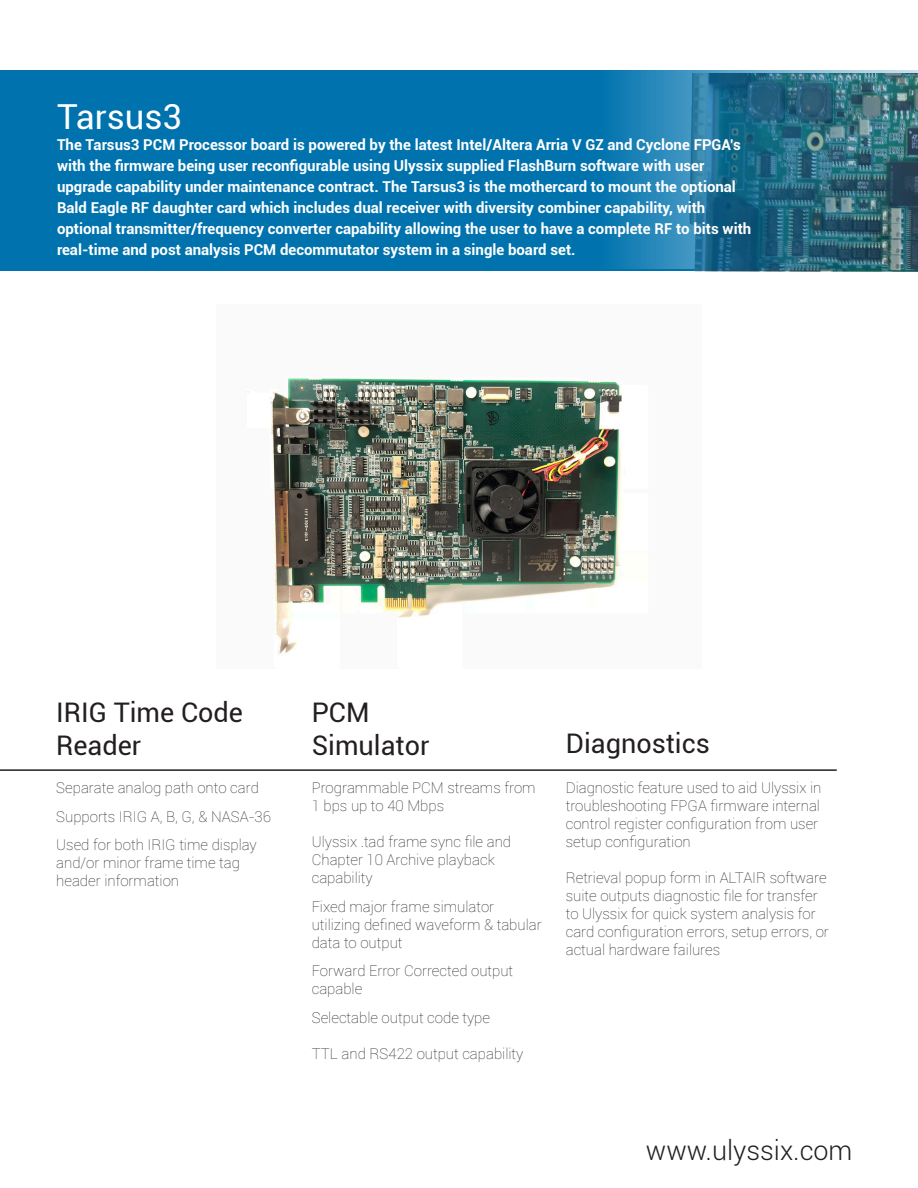
<style>
.page{position:relative;width:918px;height:1188px;background:#fff}
.page>*{position:absolute;margin:0;border:0;box-sizing:border-box;transform-origin:0 0}
.t1{font:34.5px "Roboto";color:#fff}
.t2{font:27px "Roboto";color:#231f20}
.t3{font:300 27px "Roboto";color:#231f20}
.t4{font:100 15px/18px "Roboto";color:#231f20}
.t5{font:700 15px/21px "Roboto";color:#fff}
</style>
<div class="page">
<div style="left:0;top:71px;width:918px;height:200px;background:#0073ae"></div>
<hr style="left:0;top:769px;width:837px;height:2px;background:#231f20">
<img style="left:616px;top:73px;width:302px;height:198px">
<img style="left:247px;top:377px;width:375px;height:277px">
<p class="t1" style="left:57px;top:93px;width:126px">Tarsus3</p>
<p class="t5" style="left:57px;top:134px;width:696px">The Tarsus3 PCM Processor board is powered by the latest Intel/Altera Arria V GZ and Cyclone FPGA’s with the firmware being user reconfigurable using Ulyssix supplied FlashBurn software with user upgrade capability under maintenance contract. The Tarsus3 is the mothercard to mount the optional Bald Eagle RF daughter card which includes dual receiver with diversity combiner capability, with optional transmitter/frequency converter capability allowing the user to have a complete RF to bits with real-time and post analysis PCM decommutator system in a single board set.</p>
<p class="t2" style="left:56px;top:694px;width:188px">IRIG Time Code</p>
<p class="t2" style="left:56px;top:726px;width:87px">Reader</p>
<p class="t4" style="left:56px;top:778px;width:204px">Separate analog path onto card</p>
<p class="t4" style="left:56px;top:807px;width:216px">Supports IRIG A, B, G, &amp; NASA-36</p>
<p class="t4" style="left:56px;top:835px;width:202px">Used for both IRIG time display and/or minor frame time tag header information</p>
<p class="t2" style="left:312px;top:694px;width:59px">PCM</p>
<p class="t2" style="left:312px;top:726px;width:119px">Simulator</p>
<p class="t2" style="left:566px;top:724px;width:146px">Diagnostics</p>
<p class="t4" style="left:312px;top:778px;width:225px">Programmable PCM streams from<br>1 bps up to 40 Mbps</p>
<p class="t4" style="left:312px;top:832px;width:201px">Ulyssix .tad frame sync file and<br>Chapter 10 Archive playback capability</p>
<p class="t4" style="left:312px;top:897px;width:231px">Fixed major frame simulator utilizing defined waveform &amp; tabular data to output</p>
<p class="t4" style="left:312px;top:961px;width:203px">Forward Error Corrected output capable</p>
<p class="t4" style="left:312px;top:1008px;width:180px">Selectable output code type</p>
<p class="t4" style="left:312px;top:1044px;width:213px">TTL and RS422 output capability</p>
<p class="t4" style="left:566px;top:778px;width:257px">Diagnostic feature used to aid Ulyssix in troubleshooting FPGA firmware internal control register configuration from user setup configuration</p>
<p class="t4" style="left:566px;top:868px;width:265px">Retrieval popup form in ALTAIR software suite outputs diagnostic file for transfer to Ulyssix for quick system analysis for card configuration errors, setup errors, or actual hardware failures</p>
<p class="t3" style="left:646px;top:1132px;width:208px">www.ulyssix.com</p>
</div>
